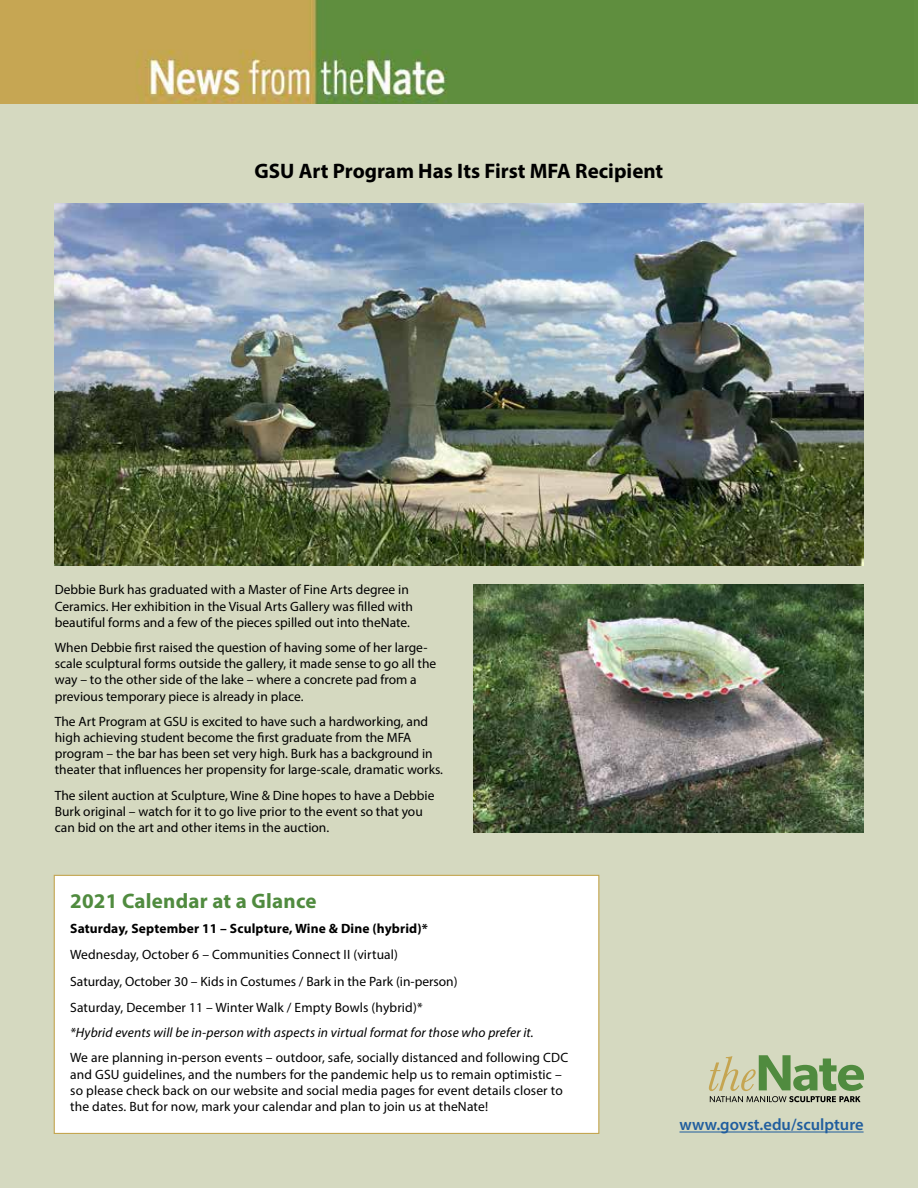
<style>
.page{position:relative;width:918px;height:1188px;background:#fff}
.page>*{position:absolute;margin:0;border:0;box-sizing:border-box;transform-origin:0 0}
.t1{font:700 21px "Myriad Pro";color:#000}
.t2{font:700 21px "Myriad Pro";letter-spacing:.01em;color:#508b3f}
.t3{font:600 16.5px "Myriad Pro";color:#215e9e}
.t4{font:13.5px/16.2px "Myriad Pro";color:#000}
.t5{font:italic 13.5px "Myriad Pro";letter-spacing:.01em;color:#000}
.t6{font:700 13.5px "Myriad Pro";letter-spacing:.01em;color:#000}
</style>
<div class="page">
<img style="left:0;top:0;width:918px;height:105px">
<div style="left:0;top:105px;width:918px;height:1083px;background:#d5d9c0"></div>
<div style="left:54px;top:875px;width:545px;height:259px;background:#fff;border:1px solid #c4a651"></div>
<img style="left:54px;top:203px;width:810px;height:363px">
<img style="left:473px;top:584px;width:391px;height:249px">
<svg style="left:709px;top:1055px;width:155px;height:47px"></svg>
<hr style="left:680px;top:1132px;width:184px;height:1px;background:#215e9e">
<h1 class="t1" style="left:255px;top:157px;width:410px">GSU Art Program Has Its First MFA Recipient</h1>
<p class="t4" style="left:55px;top:582px;width:360px">Debbie Burk has graduated with a Master of Fine Arts degree in<br>Ceramics. Her exhibition in the Visual Arts Gallery was filled with beautiful forms and a few of the pieces spilled out into theNate.</p>
<p class="t4" style="left:55px;top:639px;width:383px">When Debbie first raised the question of having some of her large&shy;scale sculptural forms outside the gallery, it made sense to go all the way – to the other side of the lake – where a concrete pad from a previous temporary piece is already in place.</p>
<p class="t4" style="left:55px;top:713px;width:390px">The Art Program at GSU is excited to have such a hardworking, and high achieving student become the first graduate from the MFA program – the bar has been set very high. Burk has a background in theater that influences her propensity for large-scale, dramatic works.</p>
<p class="t4" style="left:55px;top:787px;width:381px">The silent auction at Sculpture, Wine &amp; Dine hopes to have a Debbie<br>Burk original – watch for it to go live prior to the event so that you can bid on the art and other items in the auction.</p>
<h1 class="t2" style="left:70px;top:887px;width:248px">2021 Calendar at a Glance</h1>
<p class="t6" style="left:70px;top:919px;width:359px">Saturday, September 11 – Sculpture, Wine &amp; Dine (hybrid)*</p>
<p class="t4" style="left:70px;top:942px;width:389px;line-height:26.2px">Wednesday, October 6 – Communities Connect II (virtual)<br>Saturday, October 30 – Kids in Costumes / Bark in the Park (in-person)<br>Saturday, December 11 – Winter Walk / Empty Bowls (hybrid)*</p>
<p class="t5" style="left:70px;top:1024px;width:465px">*Hybrid events will be in-person with aspects in virtual format for those who prefer it.</p>
<p class="t4" style="left:70px;top:1050px;width:500px">We are planning in-person events – outdoor, safe, socially distanced and following CDC and GSU guidelines, and the numbers for the pandemic help us to remain optimistic – so please check back on our website and social media pages for event details closer to the dates. But for now, mark your calendar and plan to join us at theNate!</p>
<p class="t3" style="left:680px;top:1114px;width:186px">www.govst.edu/sculpture</p>
</div>
